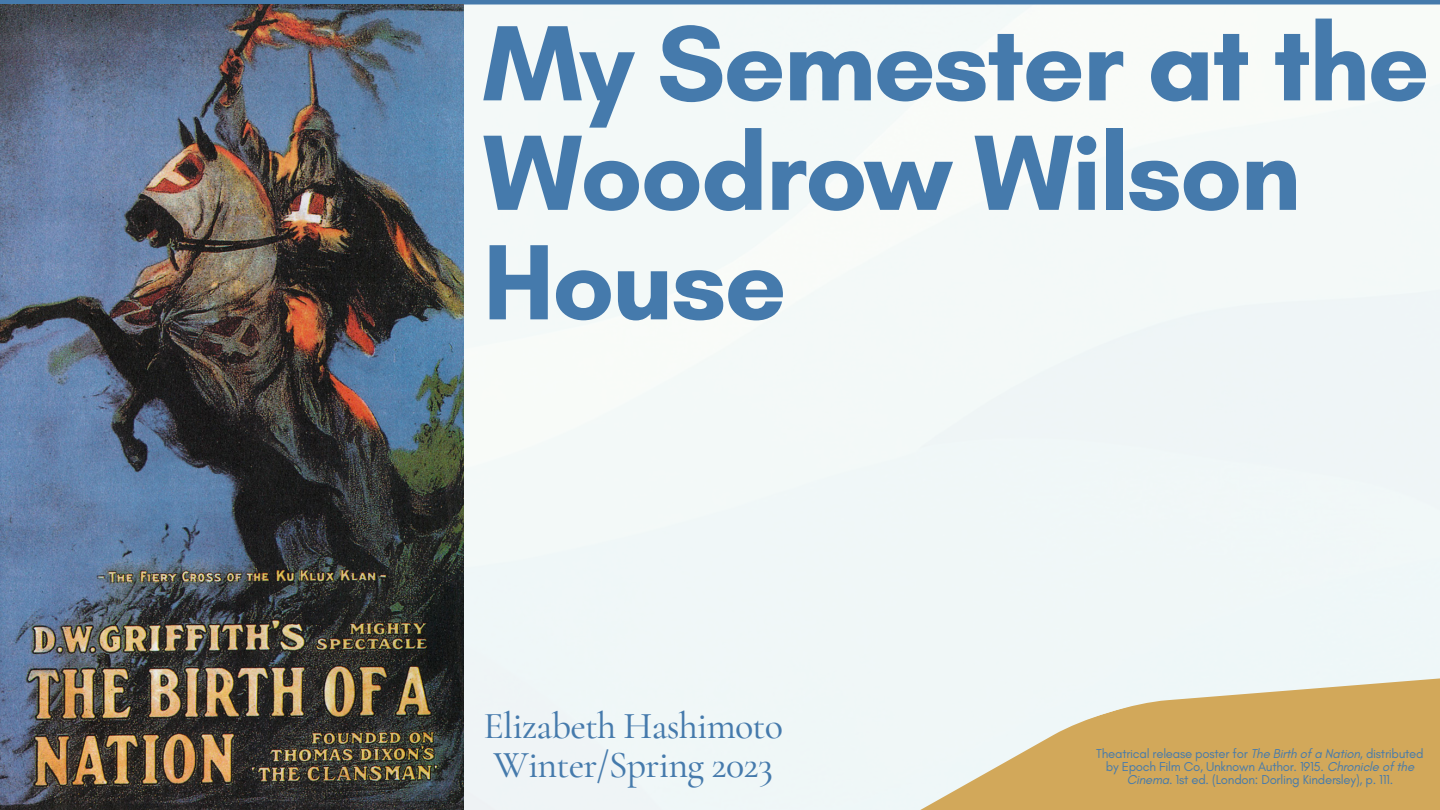
<style>
.page{position:relative;width:1440px;height:810px;background:#fff}
.page>*{position:absolute;margin:0;border:0;box-sizing:border-box;transform-origin:0 0}
.t1{font:700 109.1px/109.5px "Glacial Indifference";letter-spacing:-.02em;color:#457aac}
.t2{font:500 38px/38.3px "Cormorant Garamond";letter-spacing:-.02em;color:#457aac}
.t3{font:13.1px/13px "Glacial Indifference";letter-spacing:-.02em;color:#457aac;text-align:center}
.s1{font-style:italic}
</style>
<div class="page">
<hr style="left:0;top:0;width:1440px;height:4px;background:#457aac">
<svg style="left:624px;top:662px;width:816px;height:148px;fill:#eff7f7"></svg>
<img style="left:0;top:4px;width:464px;height:806px">
<h1 class="t1" style="left:483px;top:7px;width:949px">My Semester at the<br>Woodrow Wilson<br>House</h1>
<h2 class="t2" style="left:483px;top:707px;width:301px">Elizabeth Hashimoto<br>Winter/Spring 2023</h2>
<p class="t3" style="left:1096px;top:747px;width:329px">Theatrical release poster for <span class="s1">The Birth of a Nation,</span> distributed by Epoch Film Co, Unknown Author. 1915. <span class="s1">Chronicle of the<br>Cinema</span>. 1st ed. (London: Dorling Kindersley), p. 111.</p>
</div>
